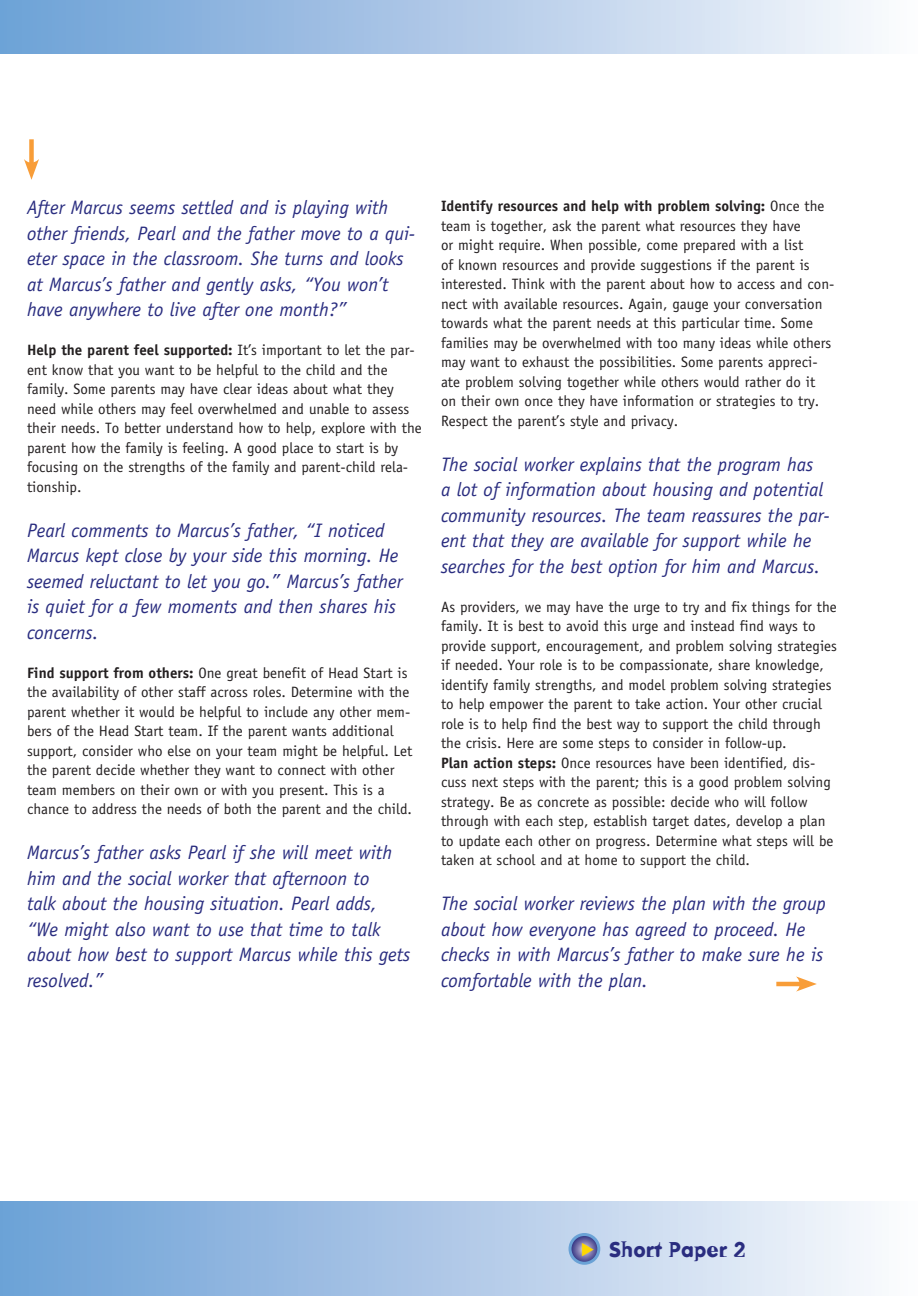
<style>
.page{position:relative;width:918px;height:1296px;background:#fff}
.page>*{position:absolute;margin:0;border:0;box-sizing:border-box;transform-origin:0 0}
.t1{font:700 21px "Dead History";color:#2a2d80}
.t2{font:italic 19.5px/25.5px "Officina Sans";color:#2a2d80}
.t3{font:15px/19.5px "Officina Sans";color:#231f20}
.s1{font-weight:700}
</style>
<div class="page">
<div style="left:0;top:0;width:918px;height:54px;background:linear-gradient(to right,#6b9ed5,#fafafd)"></div>
<div style="left:0;top:1202px;width:918px;height:94px;background:linear-gradient(to right,#6a9ed5,#faf9fd)"></div>
<svg style="left:570px;top:1234px;width:29px;height:29px"></svg>
<div style="left:569px;top:1233px;width:31px;height:32px;border:3px solid #6aa2d6;border-radius:50%"></div>
<div style="left:29px;top:139px;width:5px;height:28px;background:#f89d38"></div>
<svg style="left:24px;top:159px;width:15px;height:21px"></svg>
<hr style="left:776px;top:982px;width:28px;height:4px;background:#f89d38">
<svg style="left:796px;top:976px;width:21px;height:16px"></svg>
<svg style="left:582px;top:1243px;width:12px;height:13px"></svg>
<p class="t2" style="left:27px;top:195px;width:390px">After Marcus seems settled and is playing with other friends, Pearl and the father move to a qui&shy;eter space in the classroom. She turns and looks at Marcus’s father and gently asks, “You won’t have anywhere to live after one month?”</p>
<p class="t3" style="left:27px;top:340px;width:396px"><span class="s1">Help the parent feel supported:</span> It’s important to let the par&shy;ent know that you want to be helpful to the child and the family. Some parents may have clear ideas about what they need while others may feel overwhelmed and unable to assess their needs. To better understand how to help, explore with the parent how the family is feeling. A good place to start is by focusing on the strengths of the family and parent-child rela&shy;tionship.</p>
<p class="t2" style="left:27px;top:517px;width:377px">Pearl comments to Marcus’s father, “I noticed Marcus kept close by your side this morning. He seemed reluctant to let you go.” Marcus’s father is quiet for a few moments and then shares his concerns.</p>
<p class="t3" style="left:27px;top:663px;width:387px"><span class="s1">Find support from others:</span> One great benefit of Head Start is the availability of other staff across roles. Determine with the parent whether it would be helpful to include any other mem&shy;bers of the Head Start team. If the parent wants additional support, consider who else on your team might be helpful. Let the parent decide whether they want to connect with other team members on their own or with you present. This is a chance to address the needs of both the parent and the child.</p>
<p class="t2" style="left:27px;top:840px;width:385px">Marcus’s father asks Pearl if she will meet with him and the social worker that afternoon to<br>talk about the housing situation. Pearl adds, “We might also want to use that time to talk about how best to support Marcus while this gets resolved.”</p>
<p class="t3" style="left:441px;top:197px;width:395px"><span class="s1">Identify resources and help with problem solving:</span> Once the team is together, ask the parent what resources they have<br>or might require. When possible, come prepared with a list<br>of known resources and provide suggestions if the parent is interested. Think with the parent about how to access and con&shy;nect with available resources. Again, gauge your conversation towards what the parent needs at this particular time. Some families may be overwhelmed with too many ideas while others may want to exhaust the possibilities. Some parents appreci&shy;ate problem solving together while others would rather do it<br>on their own once they have information or strategies to try.<br>Respect the parent’s style and privacy.</p>
<p class="t2" style="left:441px;top:452px;width:390px">The social worker explains that the program has<br>a lot of information about housing and potential community resources. The team reassures the par&shy;ent that they are available for support while he searches for the best option for him and Marcus.</p>
<p class="t3" style="left:441px;top:597px;width:397px">As providers, we may have the urge to try and fix things for the family. It is best to avoid this urge and instead find ways to provide support, encouragement, and problem solving strategies if needed. Your role is to be compassionate, share knowledge, identify family strengths, and model problem solving strategies to help empower the parent to take action. Your other crucial role is to help find the best way to support the child through the crisis. Here are some steps to consider in follow-up.</p>
<p class="t3" style="left:441px;top:753px;width:394px"><span class="s1">Plan action steps:</span> Once resources have been identified, dis&shy;cuss next steps with the parent; this is a good problem solving strategy. Be as concrete as possible: decide who will follow through with each step, establish target dates, develop a plan to update each other on progress. Determine what steps will be taken at school and at home to support the child.</p>
<p class="t2" style="left:441px;top:891px;width:387px">The social worker reviews the plan with the group about how everyone has agreed to proceed. He checks in with Marcus’s father to make sure he is comfortable with the plan.</p>
<h1 class="t1" style="left:609px;top:1235px;width:139px">Short Paper 2</h1>
</div>
